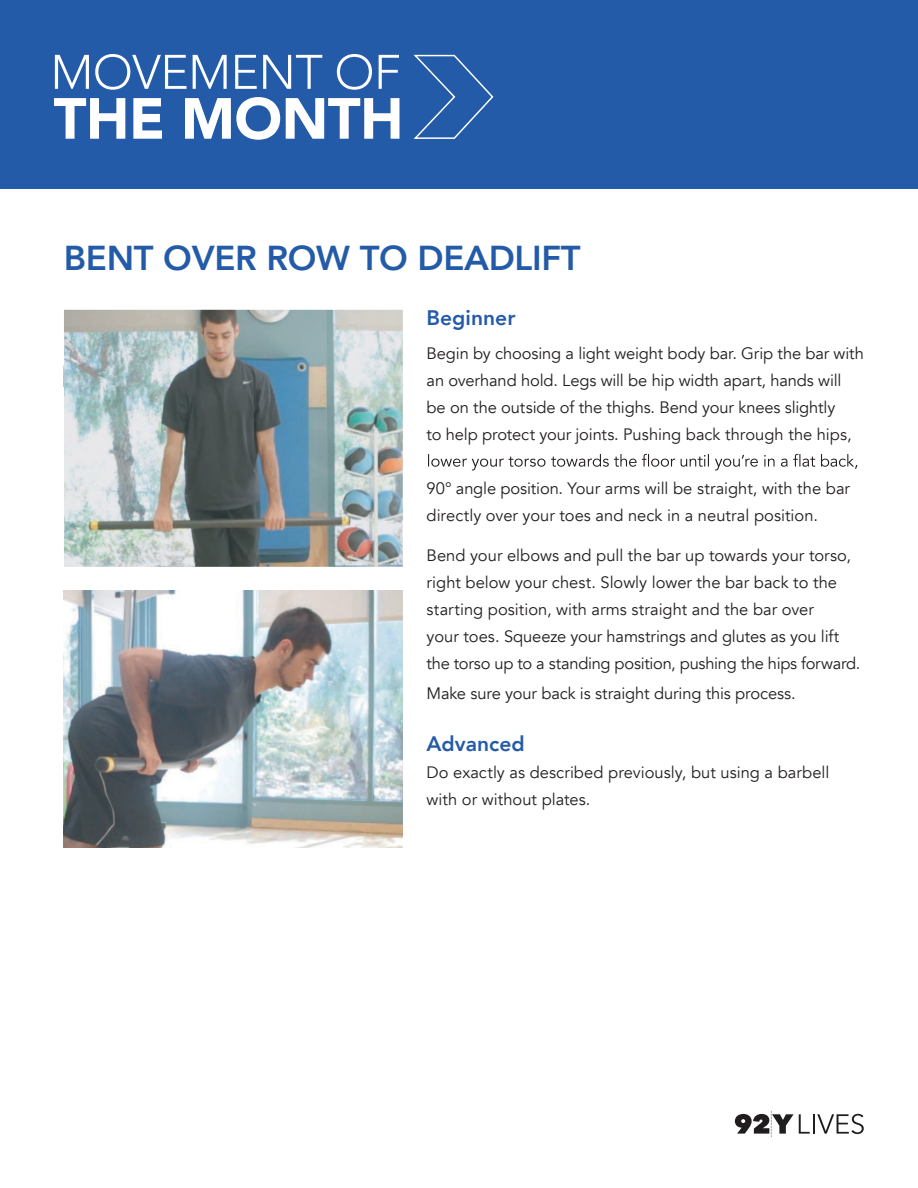
<style>
.page{position:relative;width:918px;height:1188px;background:#fff}
.page>*{position:absolute;margin:0;border:0;box-sizing:border-box;transform-origin:0 0}
.t1{font:800 34.5px "Avenir";letter-spacing:-.01em;color:#245ba8}
.t2{font:800 21px "Avenir";color:#245ba8}
.t3{font:16.5px/27px "Avenir";letter-spacing:-.005em;color:#231f20}
</style>
<div class="page">
<div style="left:0;top:0;width:918px;height:189px;background:#245ba8"></div>
<svg style="left:55px;top:55px;width:34px;height:34px"></svg>
<svg style="left:95px;top:54px;width:92px;height:36px"></svg>
<svg style="left:193px;top:55px;width:34px;height:34px"></svg>
<svg style="left:235px;top:55px;width:22px;height:34px"></svg>
<svg style="left:263px;top:55px;width:59px;height:34px"></svg>
<svg style="left:337px;top:54px;width:35px;height:36px"></svg>
<svg style="left:379px;top:55px;width:20px;height:34px"></svg>
<svg style="left:54px;top:98px;width:71px;height:41px"></svg>
<svg style="left:133px;top:98px;width:29px;height:41px"></svg>
<svg style="left:185px;top:97px;width:95px;height:43px"></svg>
<svg style="left:286px;top:98px;width:114px;height:41px"></svg>
<svg style="left:413px;top:54px;width:81px;height:85px"></svg>
<img style="left:64px;top:310px;width:339px;height:257px">
<img style="left:64px;top:366px;width:339px;height:21px">
<img style="left:64px;top:591px;width:339px;height:257px">
<svg style="left:428px;top:454px;width:429px;height:16px"></svg>
<svg style="left:735px;top:1111px;width:129px;height:26px"></svg>
<h1 class="t1" style="left:64px;top:231px;width:518px">BENT OVER ROW TO DEADLIFT</h1>
<p class="t2" style="left:427px;top:301px;width:90px">Beginner</p>
<p class="t3" style="left:427px;top:340px;width:439px">Begin by choosing a light weight body bar. Grip the bar with an overhand hold. Legs will be hip width apart, hands will be on the outside of the thighs. Bend your knees slightly<br>to help protect your joints. Pushing back through the hips,</p>
<p class="t3" style="left:427px;top:475px;width:425px">90° angle position. Your arms will be straight, with the bar directly over your toes and neck in a neutral position.</p>
<p class="t3" style="left:427px;top:542px;width:435px">Bend your elbows and pull the bar up towards your torso, right below your chest. Slowly lower the bar back to the starting position, with arms straight and the bar over<br>your toes. Squeeze your hamstrings and glutes as you lift the torso up to a standing position, pushing the hips forward.</p>
<p class="t3" style="left:427px;top:680px;width:371px">Make sure your back is straight during this process.</p>
<p class="t2" style="left:427px;top:728px;width:100px">Advanced</p>
<p class="t3" style="left:427px;top:759px;width:404px">Do exactly as described previously, but using a barbell with or without plates.</p>
</div>
